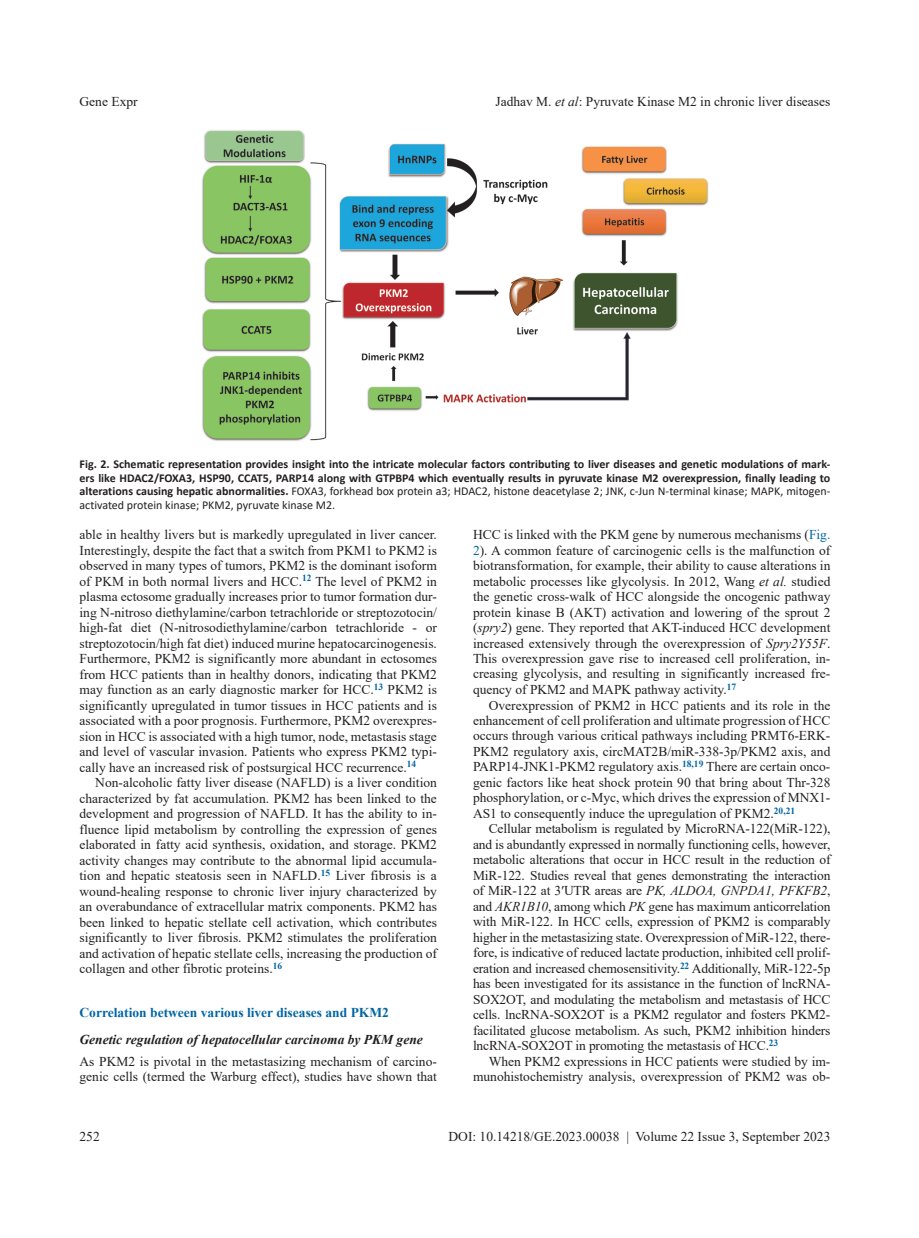
<style>
.page{position:relative;width:919px;height:1238px;background:#fff}
.page>*{position:absolute;margin:0;border:0;box-sizing:border-box;transform-origin:0 0}
.t1{font:13.5px/15.5px "Times New Roman";color:#231f20;text-align:justify}
.t2{font:italic 700 13.5px "Times New Roman";color:#231f20}
.t3{font:700 13.5px "Times New Roman";color:#0065a4}
.t4{font:700 12px/13.5px "Calibri";color:#231f20;text-align:justify}
.s1{font-style:italic}
.s2{font-weight:400}
.s3{color:#0065a4}
</style>
<div class="page">
<img style="left:202px;top:130px;width:506px;height:311px">
<p class="t1" style="left:79px;top:93px;width:60px">Gene Expr</p>
<p class="t1" style="left:495px;top:93px;width:336px">Jadhav M. <span class="s1">et al</span>: Pyruvate Kinase M2 in chronic liver diseases</p>
<p class="t4" style="left:80px;top:457px;width:752px">Fig. 2. Schematic representation provides insight into the intricate molecular factors contributing to liver diseases and genetic modulations of mark&shy;ers like HDAC2/FOXA3, HSP90, CCAT5, PARP14 along with GTPBP4 which eventually results in pyruvate kinase M2 overexpression, finally leading to alterations causing hepatic abnormalities. <span class="s2">FOXA3, forkhead box protein a3; HDAC2, histone deacetylase 2; JNK, c-Jun N-terminal kinase; MAPK, mitogen&shy;activated protein kinase; PKM2, pyruvate kinase M2.</span></p>
<p class="t1" style="left:79px;top:526px;width:359px">able in healthy livers but is markedly upregulated in liver cancer.<br>Interestingly, despite the fact that a switch from PKM1 to PKM2 is observed in many types of tumors, PKM2 is the dominant isoform of PKM in both normal livers and HCC.<sup>12</sup> The level of PKM2 in plasma ectosome gradually increases prior to tumor formation dur&shy;ing N-nitroso diethylamine/carbon tetrachloride or streptozotocin/ high-fat diet (N-nitrosodiethylamine/carbon tetrachloride - or streptozotocin/high fat diet) induced murine hepatocarcinogenesis.<br>Furthermore, PKM2 is significantly more abundant in ectosomes from HCC patients than in healthy donors, indicating that PKM2 may function as an early diagnostic marker for HCC.<sup>13</sup> PKM2 is significantly upregulated in tumor tissues in HCC patients and is associated with a poor prognosis. Furthermore, PKM2 overexpres&shy;sion in HCC is associated with a high tumor, node, metastasis stage and level of vascular invasion. Patients who express PKM2 typi&shy;cally have an increased risk of postsurgical HCC recurrence.<sup>14</sup></p>
<p class="t1" style="left:79px;top:774px;width:359px;text-indent:16px">Non-alcoholic fatty liver disease (NAFLD) is a liver condition characterized by fat accumulation. PKM2 has been linked to the development and progression of NAFLD. It has the ability to in&shy;fluence lipid metabolism by controlling the expression of genes elaborated in fatty acid synthesis, oxidation, and storage. PKM2 activity changes may contribute to the abnormal lipid accumula&shy;tion and hepatic steatosis seen in NAFLD.<sup>15</sup> Liver fibrosis is a wound-healing response to chronic liver injury characterized by an overabundance of extracellular matrix components. PKM2 has been linked to hepatic stellate cell activation, which contributes significantly to liver fibrosis. PKM2 stimulates the proliferation and activation of hepatic stellate cells, increasing the production of collagen and other fibrotic proteins.<sup>16</sup></p>
<p class="t3" style="left:80px;top:1002px;width:311px">Correlation between various liver diseases and PKM2</p>
<p class="t2" style="left:80px;top:1030px;width:345px">Genetic regulation of hepatocellular carcinoma by PKM gene</p>
<p class="t1" style="left:80px;top:1052px;width:359px">As PKM2 is pivotal in the metastasizing mechanism of carcino&shy;genic cells (termed the Warburg effect), studies have shown that</p>
<p class="t1" style="left:473px;top:526px;width:359px">HCC is linked with the PKM gene by numerous mechanisms (<span class="s3">Fig.<br>2</span>). A common feature of carcinogenic cells is the malfunction of biotransformation, for example, their ability to cause alterations in metabolic processes like glycolysis. In 2012, Wang <span class="s1">et al.</span> studied the genetic cross-walk of HCC alongside the oncogenic pathway protein kinase B (AKT) activation and lowering of the sprout 2 (<span class="s1">spry2</span>) gene. They reported that AKT-induced HCC development increased extensively through the overexpression of <span class="s1">Spry2Y55F</span>.<br>This overexpression gave rise to increased cell proliferation, in&shy;creasing glycolysis, and resulting in significantly increased fre&shy;quency of PKM2 and MAPK pathway activity.<sup>17</sup></p>
<p class="t1" style="left:473px;top:696px;width:359px;text-indent:16px">Overexpression of PKM2 in HCC patients and its role in the enhancement of cell proliferation and ultimate progression of HCC occurs through various critical pathways including PRMT6-ERK-PKM2 regulatory axis, circMAT2B/miR-338-3p/PKM2 axis, and PARP14-JNK1-PKM2 regulatory axis.<sup>18,19</sup> There are certain onco&shy;genic factors like heat shock protein 90 that bring about Thr-328 phosphorylation, or c-Myc, which drives the expression of MNX1- AS1 to consequently induce the upregulation of PKM2.<sup>20,21</sup></p>
<p class="t1" style="left:473px;top:820px;width:359px;text-indent:16px">Cellular metabolism is regulated by MicroRNA-122(MiR-122), and is abundantly expressed in normally functioning cells, however, metabolic alterations that occur in HCC result in the reduction of MiR-122. Studies reveal that genes demonstrating the interaction of MiR-122 at 3′UTR areas are <span class="s1">PK, ALDOA, GNPDA1, PFKFB2</span>, and <span class="s1">AKR1B10</span>, among which <span class="s1">PK</span> gene has maximum anticorrelation with MiR-122. In HCC cells, expression of PKM2 is comparably higher in the metastasizing state. Overexpression of MiR-122, there&shy;fore, is indicative of reduced lactate production, inhibited cell prolif&shy;eration and increased chemosensitivity.<sup>22</sup> Additionally, MiR-122-5p has been investigated for its assistance in the function of lncRNA-SOX2OT, and modulating the metabolism and metastasis of HCC cells. lncRNA-SOX2OT is a PKM2 regulator and fosters PKM2- facilitated glucose metabolism. As such, PKM2 inhibition hinders lncRNA-SOX2OT in promoting the metastasis of HCC.<sup>23</sup></p>
<p class="t1" style="left:473px;top:1052px;width:359px;text-align:right">When PKM2 expressions in HCC patients were studied by im&shy;munohistochemistry analysis, overexpression of PKM2 was ob-</p>
<p class="t1" style="left:79px;top:1128px;width:22px">252</p>
<p class="t1" style="left:448px;top:1128px;width:383px">DOI: 10.14218/GE.2023.00038 | Volume 22 Issue 3, September 2023</p>
</div>
